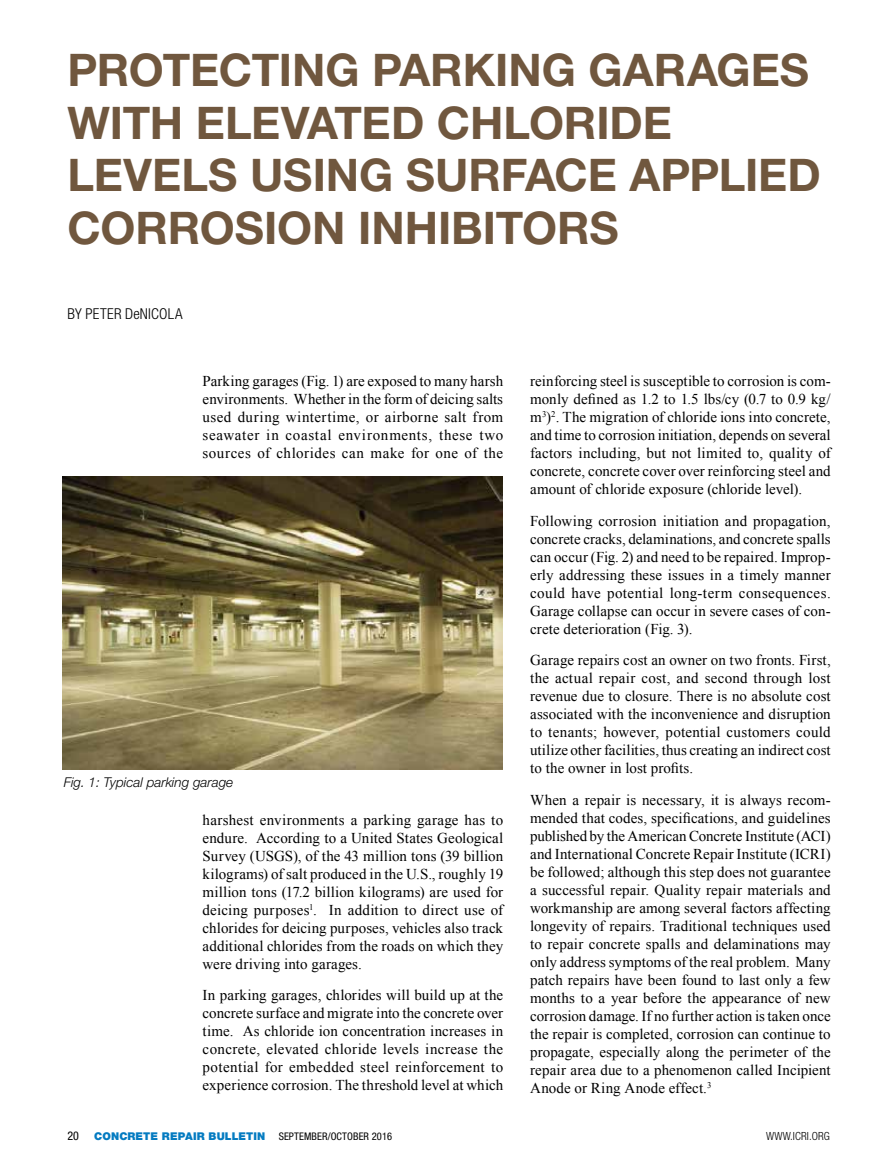
<style>
.page{position:relative;width:878px;height:1175px;background:#fff}
.page>*{position:absolute;margin:0;border:0;box-sizing:border-box;transform-origin:0 0}
.t1{font:700 45px/52.5px "Helvetica Neue LT Std";letter-spacing:-.005em;color:#70573e}
.t2{font:15px/18px "Times New Roman";letter-spacing:.005em;color:#000;text-align:justify}
.t3{font:300 condensed 15px "Helvetica Neue LT Std";letter-spacing:.015em;color:#000}
.t4{font:italic 300 13.5px "Helvetica Neue LT Std";color:#000}
.t5{font:condensed 12px "Helvetica Neue LT Std";color:#000}
.t6{font:300 condensed 11.25px "Helvetica Neue LT Std";letter-spacing:.01em;color:#000}
.t7{font:900 10.8px "Helvetica Neue LT Std";letter-spacing:.01em;color:#047bc1}
.t8{font:condensed 10.5px "Helvetica Neue LT Std";letter-spacing:.01em;color:#000}
</style>
<div class="page">
<img style="left:62px;top:476px;width:440px;height:293px">
<h1 class="t1" style="left:68px;top:43px;width:754px">PROTECTING PARKING GARAGES<br>WITH ELEVATED CHLORIDE<br>LEVELS USING SURFACE APPLIED<br>CORROSION INHIBITORS</h1>
<p class="t3" style="left:67px;top:305px;width:116px">BY PETER DeNICOLA</p>
<p class="t2" style="left:202px;top:372px;width:302px">Parking garages (Fig. 1) are exposed to many harsh environments. Whether in the form of deicing salts used during wintertime, or airborne salt from seawater in coastal environments, these two sources of chlorides can make for one of the</p>
<p class="t4" style="left:64px;top:773px;width:171px">Fig. 1: Typical parking garage</p>
<p class="t2" style="left:202px;top:810px;width:302px">harshest environments a parking garage has to endure. According to a United States Geological Survey (USGS), of the 43 million tons (39 billion kilograms) of salt produced in the U.S., roughly 19 million tons (17.2 billion kilograms) are used for deicing purposes<sup>1</sup>. In addition to direct use of chlorides for deicing purposes, vehicles also track additional chlorides from the roads on which they were driving into garages.</p>
<p class="t2" style="left:202px;top:986px;width:302px">In parking garages, chlorides will build up at the concrete surface and migrate into the concrete over time. As chloride ion concentration increases in concrete, elevated chloride levels increase the potential for embedded steel reinforcement to experience corrosion. The threshold level at which</p>
<p class="t2" style="left:530px;top:372px;width:302px">reinforcing steel is susceptible to corrosion is com&shy;monly defined as 1.2 to 1.5 lbs/cy (0.7 to 0.9 kg/ m<sup>3</sup>)<sup>2</sup>. The migration of chloride ions into concrete, and time to corrosion initiation, depends on several factors including, but not limited to, quality of concrete, concrete cover over reinforcing steel and amount of chloride exposure (chloride level).</p>
<p class="t2" style="left:530px;top:511px;width:302px">Following corrosion initiation and propagation, concrete cracks, delaminations, and concrete spalls can occur (Fig. 2) and need to be repaired. Improp&shy;erly addressing these issues in a timely manner could have potential long-term consequences.<br>Garage collapse can occur in severe cases of con&shy;crete deterioration (Fig. 3).</p>
<p class="t2" style="left:530px;top:651px;width:302px">Garage repairs cost an owner on two fronts. First, the actual repair cost, and second through lost revenue due to closure. There is no absolute cost associated with the inconvenience and disruption to tenants; however, potential customers could utilize other facilities, thus creating an indirect cost to the owner in lost profits.</p>
<p class="t2" style="left:530px;top:790px;width:302px">When a repair is necessary, it is always recom&shy;mended that codes, specifications, and guidelines published by the American Concrete Institute (ACI) and International Concrete Repair Institute (ICRI) be followed; although this step does not guarantee a successful repair. Quality repair materials and workmanship are among several factors affecting longevity of repairs. Traditional techniques used to repair concrete spalls and delaminations may only address symptoms of the real problem. Many patch repairs have been found to last only a few months to a year before the appearance of new corrosion damage. If no further action is taken once the repair is completed, corrosion can continue to propagate, especially along the perimeter of the repair area due to a phenomenon called Incipient Anode or Ring Anode effect.<sup>3</sup></p>
<p class="t5" style="left:68px;top:1129px;width:13px">20</p>
<p class="t7" style="left:94px;top:1130px;width:173px">CONCRETE REPAIR BULLETIN</p>
<p class="t8" style="left:279px;top:1130px;width:115px">SEPTEMBER/OCTOBER 2016</p>
<p class="t6" style="left:766px;top:1129px;width:65px">WWW.ICRI.ORG</p>
</div>
